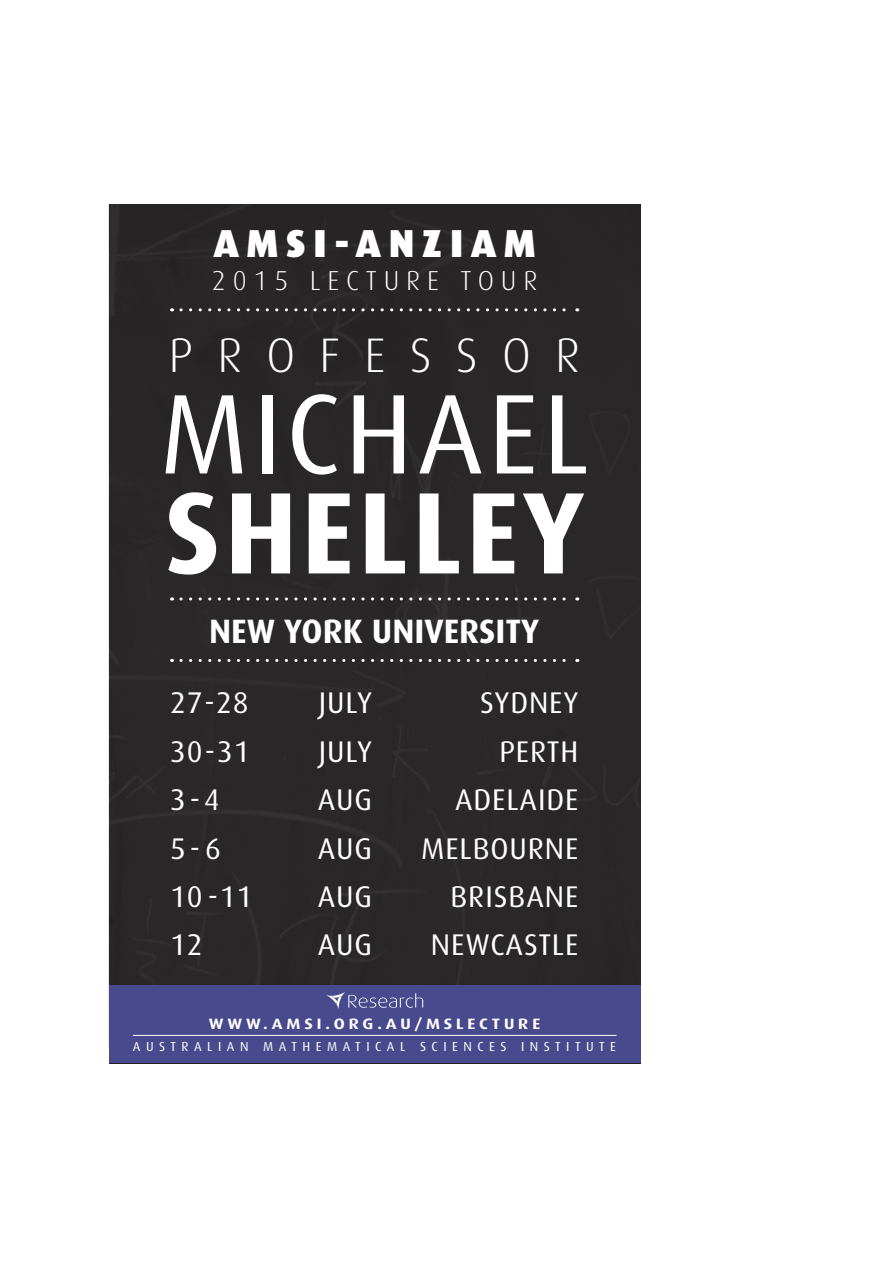
<style>
.page{position:relative;width:893px;height:1263px;background:#fff}
.page>*{position:absolute;margin:0;border:0;box-sizing:border-box;transform-origin:0 0}
.t1{font:700 116.1px "Dax";letter-spacing:.03em;color:#fff}
.t2{font:113.55px "Dax";letter-spacing:.04em;color:#fff}
.t3{font:300 48.45px "Dax";letter-spacing:.5em;color:#fff}
.t4{font:900 39px "Dax";letter-spacing:.2em;color:#fff}
.t5{font:700 33.75px "Dax";color:#fff}
.t6{font:30px "Dax";letter-spacing:.03em;color:#fff}
.t7{font:300 27.45px "Dax";letter-spacing:.25em;color:#fff}
.t8{font:700 15px "Dax Wide";letter-spacing:.26em;color:#fff}
.body_7{font:13.05px "Dax";letter-spacing:.42em;color:#fff}
</style>
<div class="page">
<div style="left:109px;top:204px;width:531px;height:782px;background:#2a2728"></div>
<svg style="left:181px;top:308px;width:397px;height:3px"></svg>
<svg style="left:181px;top:597px;width:397px;height:3px"></svg>
<svg style="left:181px;top:659px;width:397px;height:3px"></svg>
<div style="left:109px;top:986px;width:531px;height:77px;background:#494a8d"></div>
<hr style="left:133px;top:1035px;width:484px;height:1px;background:#fff">
<svg style="left:326px;top:992px;width:97px;height:17px"></svg>
<p class="t4" style="left:214px;top:221px;width:323px">AMSI-ANZIAM</p>
<p class="t7" style="left:212px;top:265px;width:327px">2015 LECTURE TOUR</p>
<p class="t3" style="left:169px;top:328px;width:413px">PROFESSOR</p>
<p class="t2" style="left:160px;top:371px;width:431px">MICHAEL</p>
<p class="t1" style="left:165px;top:467px;width:421px">SHELLEY</p>
<p class="t5" style="left:209px;top:612px;width:331px">NEW YORK UNIVERSITY</p>
<p class="t6" style="left:170px;top:686px;width:80px">27-28</p>
<p class="t6" style="left:319px;top:686px;width:55px">JULY</p>
<p class="t6" style="left:480px;top:686px;width:100px">SYDNEY</p>
<p class="t6" style="left:170px;top:735px;width:81px">30-31</p>
<p class="t6" style="left:319px;top:735px;width:55px">JULY</p>
<p class="t6" style="left:499px;top:735px;width:81px">PERTH</p>
<p class="t6" style="left:170px;top:783px;width:51px">3-4</p>
<p class="t6" style="left:318px;top:783px;width:56px">AUG</p>
<p class="t6" style="left:455px;top:783px;width:125px">ADELAIDE</p>
<p class="t6" style="left:170px;top:831px;width:53px">5-6</p>
<p class="t6" style="left:318px;top:831px;width:56px">AUG</p>
<p class="t6" style="left:421px;top:831px;width:159px">MELBOURNE</p>
<p class="t6" style="left:170px;top:880px;width:84px">10 -11</p>
<p class="t6" style="left:318px;top:880px;width:56px">AUG</p>
<p class="t6" style="left:450px;top:880px;width:129px">BRISBANE</p>
<p class="t6" style="left:170px;top:928px;width:34px">12</p>
<p class="t6" style="left:318px;top:928px;width:56px">AUG</p>
<p class="t6" style="left:431px;top:928px;width:149px">NEWCASTLE</p>
<h3 class="t8" style="left:209px;top:1015px;width:333px">WWW.AMSI.ORG.AU/MSLECTURE</h3>
<p class="body_7" style="left:133px;top:1039px;width:485px">AUSTRALIAN MATHEMATICAL SCIENCES INSTITUTE</p>
</div>
